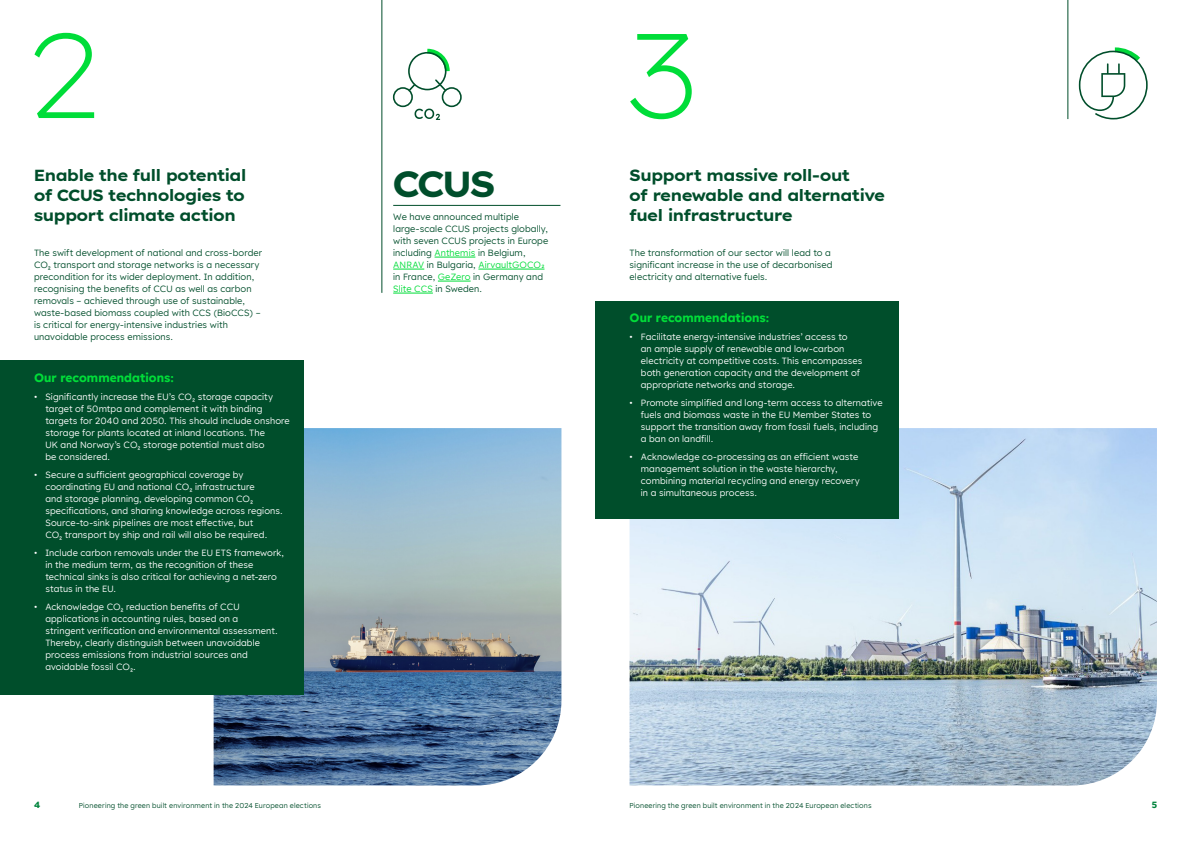
<style>
.page{position:relative;width:1191px;height:842px;background:#fff}
.page>*{position:absolute;margin:0;border:0;box-sizing:border-box;transform-origin:0 0}
.t1{font:200 120px "Lexend Exa HM";color:#00dd39}
.t2{font:700 36px "Lexend Exa HM";color:#004e2b}
.t3{font:700 16px/20px "Lexend Exa HM";letter-spacing:-.01em;color:#004e2b}
.t4{font:700 12px "Lexend HM";letter-spacing:.005em;color:#00dd39}
.t5{font:9px/12px "Lexend HM";letter-spacing:.01em;color:#fff}
.t6{font:9px/12px "Lexend HM";letter-spacing:.01em;color:#004e2b}
.t7{font:700 9px "Lexend HM";color:#00843d}
.t8{font:7px "Lexend HM";letter-spacing:.02em;color:#004e2b}
.s1{color:#00dd39}
</style>
<div class="page">
<img style="left:629px;top:428px;width:528px;height:357px">
<img style="left:214px;top:428px;width:347px;height:357px">
<div style="left:595px;top:301px;width:304px;height:218px;background:#004e2b"></div>
<hr style="left:1067px;top:0;width:1px;height:119px;background:#004e2b">
<svg style="left:1078px;top:47px;width:69px;height:72px"></svg>
<div style="left:0;top:360px;width:303px;height:334px;background:#004e2b"></div>
<hr style="left:393px;top:205px;width:167px;height:1px;background:#004e2b">
<hr style="left:434px;top:257px;width:41px;height:1px;background:#00dd39">
<hr style="left:393px;top:269px;width:31px;height:1px;background:#00dd39">
<hr style="left:478px;top:269px;width:66px;height:1px;background:#00dd39">
<hr style="left:438px;top:281px;width:32px;height:1px;background:#00dd39">
<hr style="left:393px;top:293px;width:40px;height:1px;background:#00dd39">
<hr style="left:382px;top:0;width:1px;height:293px;background:#004e2b">
<svg style="left:414px;top:109px;width:26px;height:11px"></svg>
<div style="left:393px;top:87px;width:20px;height:20px;border:2px solid #004e2b;border-radius:50%"></div>
<div style="left:442px;top:87px;width:20px;height:20px;border:2px solid #004e2b;border-radius:50%"></div>
<svg style="left:407px;top:48px;width:45px;height:45px"></svg>
<h1 class="t1" style="left:28px;top:-12px;width:72px">2</h1>
<h3 class="t3" style="left:34px;top:164px;width:214px;text-align:justify">Enable the full potential of CCUS technologies to support climate action</h3>
<h2 class="t2" style="left:393px;top:155px;width:103px">CCUS</h2>
<p class="t6" style="left:393px;top:210px;width:156px">We have announced multiple large-scale CCUS projects globally, with seven CCUS projects in Europe including <span class="s1">Anthemis</span> in Belgium,<br><span class="s1">ANRAV</span> in Bulgaria, <span class="s1">AirvaultGOCO2 </span>in France, <span class="s1">GeZero</span> in Germany and<br><span class="s1">Slite CCS</span> in Sweden.</p>
<p class="t6" style="left:34px;top:246px;width:230px">The swift development of national and cross-border CO₂ transport and storage networks is a necessary precondition for its wider deployment. In addition, recognising the benefits of CCU as well as carbon removals – achieved through use of sustainable, waste-based biomass coupled with CCS (BioCCS) – is critical for energy-intensive industries with unavoidable process emissions.</p>
<h3 class="t4" style="left:34px;top:368px;width:141px">Our recommendations:</h3>
<p class="t5" style="left:45px;top:390px;width:246px;text-indent:-11px">• Significantly increase the EU’s CO₂ storage capacity target of 50mtpa and complement it with binding targets for 2040 and 2050. This should include onshore storage for plants located at inland locations. The<br>UK and Norway’s CO₂ storage potential must also<br>be considered.</p>
<p class="t5" style="left:45px;top:468px;width:239px;text-indent:-11px">• Secure a sufficient geographical coverage by coordinating EU and national CO₂ infrastructure<br>and storage planning, developing common CO₂ specifications, and sharing knowledge across regions.<br>Source-to-sink pipelines are most effective, but<br>CO₂ transport by ship and rail will also be required.</p>
<p class="t5" style="left:45px;top:546px;width:240px;text-indent:-11px">• Include carbon removals under the EU ETS framework, in the medium term, as the recognition of these technical sinks is also critical for achieving a net-zero status in the EU.</p>
<p class="t5" style="left:45px;top:600px;width:234px;text-indent:-11px">• Acknowledge CO₂ reduction benefits of CCU applications in accounting rules, based on a stringent verification and environmental assessment.<br>Thereby, clearly distinguish between unavoidable process emissions from industrial sources and avoidable fossil CO₂.</p>
<h1 class="t1" style="left:627px;top:-12px;width:70px">3</h1>
<h3 class="t3" style="left:629px;top:164px;width:257px">Support massive roll-out<br>of renewable and alternative fuel infrastructure</h3>
<p class="t6" style="left:629px;top:246px;width:205px">The transformation of our sector will lead to a significant increase in the use of decarbonised electricity and alternative fuels.</p>
<h3 class="t4" style="left:629px;top:308px;width:141px">Our recommendations:</h3>
<p class="t5" style="left:641px;top:330px;width:223px;text-indent:-11px">• Facilitate energy-intensive industries’ access to<br>an ample supply of renewable and low-carbon electricity at competitive costs. This encompasses both generation capacity and the development of appropriate networks and storage.</p>
<p class="t5" style="left:641px;top:396px;width:243px;text-indent:-11px">• Promote simplified and long-term access to alternative fuels and biomass waste in the EU Member States to support the transition away from fossil fuels, including a ban on landfill.</p>
<p class="t5" style="left:641px;top:450px;width:220px;text-indent:-11px">• Acknowledge co-processing as an efficient waste management solution in the waste hierarchy, combining material recycling and energy recovery in a simultaneous process.</p>
<p class="t7" style="left:34px;top:797px;width:7px">4</p>
<p class="t8" style="left:79px;top:800px;width:244px">Pioneering the green built environment in the 2024 European elections</p>
<p class="t8" style="left:629px;top:800px;width:244px">Pioneering the green built environment in the 2024 European elections</p>
<p class="t7" style="left:1151px;top:797px;width:7px">5</p>
</div>
